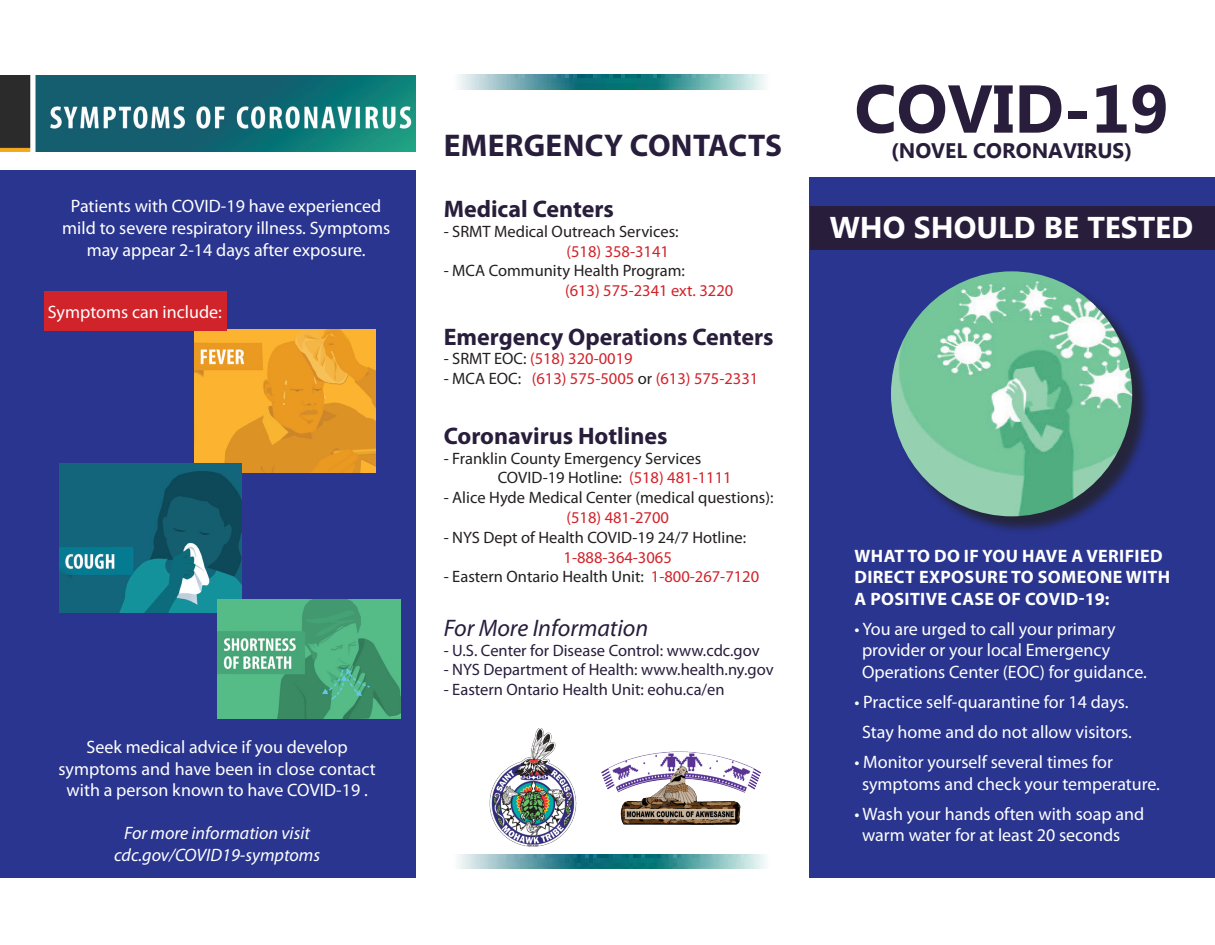
<style>
.page{position:relative;width:1215px;height:945px;background:#fff}
.page>*{position:absolute;margin:0;border:0;box-sizing:border-box;transform-origin:0 0}
.t1{font:700 67.5px "Microsoft New Tai Lue";color:#281d3b}
.t2{font:700 31.5px "Myriad Pro";letter-spacing:.01em;color:#281d3b}
.t3{font:700 30px "Microsoft New Tai Lue";color:#fff}
.t4{font:700 24px "Myriad Pro";color:#281d3b}
.t5{font:italic 24px "Myriad Pro";color:#281d3b}
.t6{font:700 21px "Microsoft New Tai Lue";color:#281d3b}
.t7{font:18px/21.6px "Myriad Pro";color:#fff}
.t8{font:700 18px/21.6px "Myriad Pro";letter-spacing:.02em;color:#fff}
.t9{font:italic 18px "Myriad Pro";color:#fff}
.t10{font:16.5px "Myriad Pro";color:#231f20}
.t11{font:16.5px "Myriad Pro";color:#d1232a}
.t12{font:16.5px "Myriad Pro";color:#281d3b}
.s1{color:#231f20}
.s2{color:#d1232a}
</style>
<div class="page">
<div style="left:810px;top:177px;width:405px;height:701px;background:#29358f"></div>
<div style="left:810px;top:206px;width:405px;height:44px;background:#281d3b"></div>
<img style="left:458px;top:75px;width:307px;height:14px">
<img style="left:458px;top:854px;width:307px;height:14px">
<div style="left:0;top:170px;width:416px;height:708px;background:#29358f"></div>
<img style="left:1px;top:76px;width:415px;height:76px">
<img style="left:194px;top:329px;width:182px;height:143px">
<img style="left:60px;top:464px;width:181px;height:149px">
<img style="left:217px;top:599px;width:183px;height:119px">
<div style="left:44px;top:292px;width:182px;height:39px;background:#d1232a"></div>
<img style="left:489px;top:729px;width:88px;height:118px">
<img style="left:601px;top:751px;width:160px;height:74px">
<div style="left:893px;top:274px;width:258px;height:261px;background:#231f20;opacity:.75"></div>
<img style="left:891px;top:271px;width:241px;height:245px">
<p class="t7" style="left:62px;top:195px;width:329px;text-align:center">Patients with COVID-19 have experienced mild to severe respiratory illness. Symptoms may appear 2-14 days after exposure.</p>
<p class="t7" style="left:48px;top:301px;width:176px">Symptoms can include:</p>
<p class="t7" style="left:87px;top:736px;width:263px">Seek medical advice if you develop</p>
<p class="t7" style="left:58px;top:757px;width:319px;text-align:center">symptoms and have been in close contact with a person known to have COVID-19 .</p>
<p class="t9" style="left:124px;top:822px;width:187px">For more information visit</p>
<p class="t9" style="left:114px;top:844px;width:208px">cdc.gov/COVID19-symptoms</p>
<p class="t2" style="left:444px;top:125px;width:340px">EMERGENCY CONTACTS</p>
<p class="t4" style="left:444px;top:193px;width:172px">Medical Centers</p>
<p class="t10" style="left:444px;top:221px;width:236px">- SRMT Medical Outreach Services:</p>
<p class="t11" style="left:566px;top:241px;width:104px">(518) 358-3141</p>
<p class="t10" style="left:444px;top:261px;width:243px">- MCA Community Health Program:</p>
<p class="t11" style="left:565px;top:280px;width:170px">(613) 575-2341 ext. 3220</p>
<p class="t4" style="left:444px;top:321px;width:332px">Emergency Operations Centers</p>
<p class="t11" style="left:444px;top:349px;width:190px"><span class="s1">- SRMT EOC:</span> (518) 320-0019</p>
<p class="t11" style="left:444px;top:368px;width:316px"><span class="s1">- MCA EOC:</span> (613) 575-5005 <span class="s1">or</span> (613) 575-2331</p>
<p class="t4" style="left:444px;top:420px;width:225px">Coronavirus Hotlines</p>
<p class="t10" style="left:444px;top:448px;width:259px">- Franklin County Emergency Services</p>
<p class="t10" style="left:498px;top:468px;width:235px">COVID-19 Hotline: <span class="s2">(518) 481-1111</span></p>
<p class="t10" style="left:444px;top:487px;width:331px">- Alice Hyde Medical Center (medical questions):</p>
<p class="t11" style="left:566px;top:507px;width:104px">(518) 481-2700</p>
<p class="t10" style="left:444px;top:527px;width:304px">- NYS Dept of Health COVID-19 24/7 Hotline:</p>
<p class="t11" style="left:564px;top:547px;width:110px">1-888-364-3065</p>
<p class="t10" style="left:444px;top:567px;width:317px">- Eastern Ontario Health Unit: <span class="s2">1-800-267-7120</span></p>
<p class="t5" style="left:444px;top:613px;width:206px">For More Information</p>
<p class="t12" style="left:444px;top:640px;width:318px">- U.S. Center for Disease Control: www.cdc.gov</p>
<p class="t12" style="left:444px;top:660px;width:331px">- NYS Department of Health: www.health.ny.gov</p>
<p class="t12" style="left:444px;top:679px;width:283px">- Eastern Ontario Health Unit: eohu.ca/en</p>
<p class="t1" style="left:854px;top:70px;width:316px">COVID-19</p>
<p class="t6" style="left:891px;top:138px;width:243px">(NOVEL CORONAVIRUS)</p>
<p class="t3" style="left:830px;top:210px;width:365px">WHO SHOULD BE TESTED</p>
<p class="t8" style="left:855px;top:544px;width:317px">WHAT TO DO IF YOU HAVE A VERIFIED<br>DIRECT EXPOSURE TO SOMEONE WITH<br>A POSITIVE CASE OF COVID-19:</p>
<p class="t7" style="left:862px;top:618px;width:286px;text-indent:-8px">• You are urged to call your primary provider or your local Emergency<br>Operations Center (EOC) for guidance.</p>
<p class="t7" style="left:854px;top:687px;width:279px;line-height:30px;text-align:center">• Practice self-quarantine for 14 days.<br>Stay home and do not allow visitors.</p>
<p class="t7" style="left:862px;top:751px;width:300px;text-indent:-8px">• Monitor yourself several times for symptoms and check your temperature.</p>
<p class="t7" style="left:862px;top:802px;width:284px;text-indent:-8px">• Wash your hands often with soap and warm water for at least 20 seconds</p>
</div>
